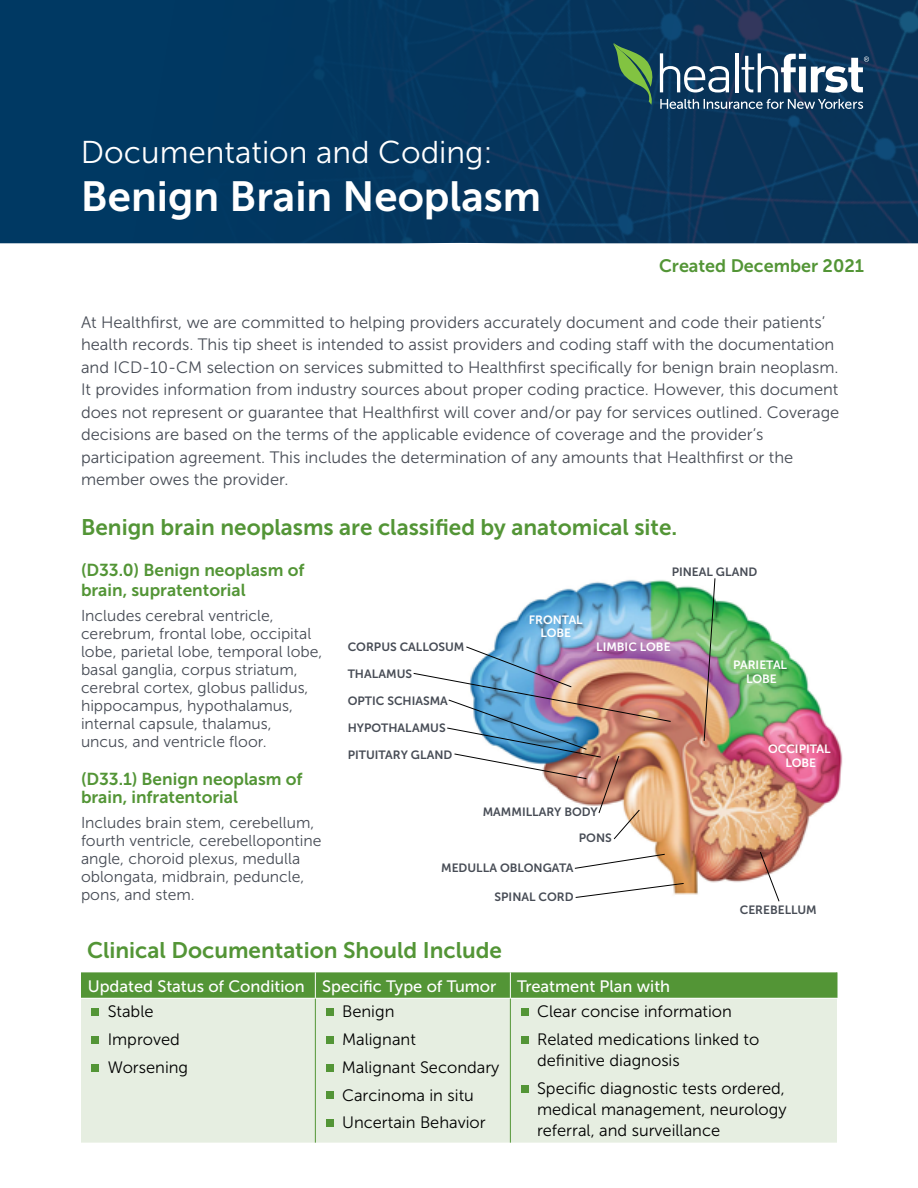
<style>
.page{position:relative;width:918px;height:1188px;background:#fff}
.page>*{position:absolute;margin:0;border:0;box-sizing:border-box;transform-origin:0 0}
.t1{font:42px "Museo Sans 700";color:#fff}
.t2{font:31.5px "Museo Sans 300";color:#fff}
.t3{font:22.5px "Museo Sans 700";color:#539536}
.t4{font:18px "Museo Sans 700";color:#539536}
.t5{font:17.25px/20.7px "Museo Sans 700";color:#539536}
.t6{font:16.5px/22.5px "Museo Sans 300";color:#474c55}
.t7{font:16.5px/27.8px "Museo Sans 300";color:#000}
.t8{font:16.5px "Museo Sans 500";color:#fff}
.t9{font:15.75px/18px "Museo Sans 300";color:#474c55}
.t10{font:12px/25.8px "Museo Sans 700";color:#474c55}
.t11{font:12px/13.5px "Museo Sans 700";color:#fff;text-align:center}
</style>
<div class="page">
<img style="left:0;top:0;width:918px;height:243px">
<svg style="left:613px;top:43px;width:40px;height:62px;background:#336852"></svg>
<svg style="left:660px;top:53px;width:69px;height:40px"></svg>
<hr style="left:735px;top:53px;width:3px;height:39px;background:#fff">
<svg style="left:742px;top:53px;width:127px;height:40px"></svg>
<svg style="left:660px;top:99px;width:203px;height:10px;background:#53718b"></svg>
<div style="left:81px;top:999px;width:756px;height:144px;background:#e6eee1"></div>
<svg style="left:81px;top:972px;width:757px;height:26px;background:#57973b"></svg>
<hr style="left:315px;top:999px;width:1px;height:144px;background:#539536">
<hr style="left:510px;top:999px;width:1px;height:144px;background:#539536">
<div style="left:92px;top:1008px;width:7px;height:8px;background:#539536"></div>
<div style="left:92px;top:1036px;width:7px;height:8px;background:#539536"></div>
<div style="left:92px;top:1064px;width:7px;height:7px;background:#539536"></div>
<div style="left:326px;top:1008px;width:7px;height:8px;background:#539536"></div>
<div style="left:326px;top:1036px;width:7px;height:8px;background:#539536"></div>
<div style="left:326px;top:1064px;width:7px;height:7px;background:#539536"></div>
<div style="left:326px;top:1092px;width:7px;height:7px;background:#539536"></div>
<div style="left:326px;top:1119px;width:7px;height:8px;background:#539536"></div>
<div style="left:521px;top:1008px;width:7px;height:8px;background:#539536"></div>
<div style="left:521px;top:1036px;width:7px;height:8px;background:#539536"></div>
<div style="left:521px;top:1085px;width:7px;height:7px;background:#539536"></div>
<img style="left:494px;top:579px;width:349px;height:316px">
<img style="left:703px;top:578px;width:13px;height:164px">
<svg style="left:759px;top:851px;width:21px;height:51px"></svg>
<img style="left:413px;top:646px;width:259px;height:194px">
<svg style="left:574px;top:853px;width:92px;height:16px"></svg>
<svg style="left:575px;top:883px;width:109px;height:15px"></svg>
<h2 class="t2" style="left:81px;top:135px;width:413px">Documentation and Coding:</h2>
<h1 class="t1" style="left:81px;top:173px;width:462px">Benign Brain Neoplasm</h1>
<p class="t4" style="left:659px;top:255px;width:206px">Created December 2021</p>
<p class="t6" style="left:81px;top:311px;width:760px">At Healthfirst, we are committed to helping providers accurately document and code their patients’ health records. This tip sheet is intended to assist providers and coding staff with the documentation and ICD-10-CM selection on services submitted to Healthfirst specifically for benign brain neoplasm.<br>It provides information from industry sources about proper coding practice. However, this document does not represent or guarantee that Healthfirst will cover and/or pay for services outlined. Coverage decisions are based on the terms of the applicable evidence of coverage and the provider’s participation agreement. This includes the determination of any amounts that Healthfirst or the member owes the provider.</p>
<h3 class="t3" style="left:81px;top:515px;width:598px">Benign brain neoplasms are classified by anatomical site.</h3>
<p class="t5" style="left:81px;top:559px;width:225px">(D33.0) Benign neoplasm of brain, supratentorial</p>
<p class="t9" style="left:81px;top:607px;width:243px">Includes cerebral ventricle, cerebrum, frontal lobe, occipital lobe, parietal lobe, temporal lobe, basal ganglia, corpus striatum, cerebral cortex, globus pallidus, hippocampus, hypothalamus, internal capsule, thalamus, uncus, and ventricle floor.</p>
<p class="t5" style="left:81px;top:770px;width:223px;line-height:18px">(D33.1) Benign neoplasm of brain, infratentorial</p>
<p class="t9" style="left:81px;top:814px;width:242px">Includes brain stem, cerebellum, fourth ventricle, cerebellopontine angle, choroid plexus, medulla oblongata, midbrain, peduncle, pons, and stem.</p>
<h3 class="t3" style="left:87px;top:938px;width:417px">Clinical Documentation Should Include</h3>
<p class="t8" style="left:88px;top:977px;width:410px">Updated Status of Condition Specific Type of Tumor</p>
<p class="t8" style="left:517px;top:977px;width:155px">Treatment Plan with</p>
<p class="t7" style="left:108px;top:998px;width:82px">Stable<br>Improved<br>Worsening</p>
<p class="t7" style="left:342px;top:998px;width:159px">Benign<br>Malignant<br>Malignant Secondary<br>Carcinoma in situ<br>Uncertain Behavior</p>
<p class="t7" style="left:537px;top:998px;width:224px">Clear concise information<br>Related medications linked to</p>
<p class="t10" style="left:672px;top:559px;width:87px">PINEAL GLAND</p>
<p class="t11" style="left:529px;top:613px;width:55px">FRONTAL<br>LOBE</p>
<p class="t10" style="left:348px;top:634px;width:118px">CORPUS CALLOSUM</p>
<p class="t11" style="left:596px;top:640px;width:76px">LIMBIC LOBE</p>
<p class="t10" style="left:348px;top:661px;width:66px">THALAMUS</p>
<p class="t10" style="left:348px;top:688px;width:102px">OPTIC SCHIASMA</p>
<p class="t10" style="left:348px;top:715px;width:99px">HYPOTHALAMUS</p>
<p class="t10" style="left:348px;top:742px;width:106px">PITUITARY GLAND</p>
<p class="t11" style="left:733px;top:658px;width:56px">PARIETAL<br>LOBE</p>
<p class="t11" style="left:768px;top:742px;width:64px">OCCIPITAL<br>LOBE</p>
<p class="t10" style="left:579px;top:799px;width:34px;text-indent:-96px">MAMMILLARY BODY<br>PONS</p>
<p class="t10" style="left:441px;top:855px;width:134px">MEDULLA OBLONGATA</p>
<p class="t10" style="left:495px;top:884px;width:80px">SPINAL CORD</p>
<p class="t10" style="left:740px;top:897px;width:79px">CEREBELLUM</p>
<p class="t7" style="left:537px;top:1047px;width:249px">definitive diagnosis<br>Specific diagnostic tests ordered,</p>
<p class="t7" style="left:537px;top:1099px;width:251px;line-height:21px">medical management, neurology referral, and surveillance</p>
</div>
